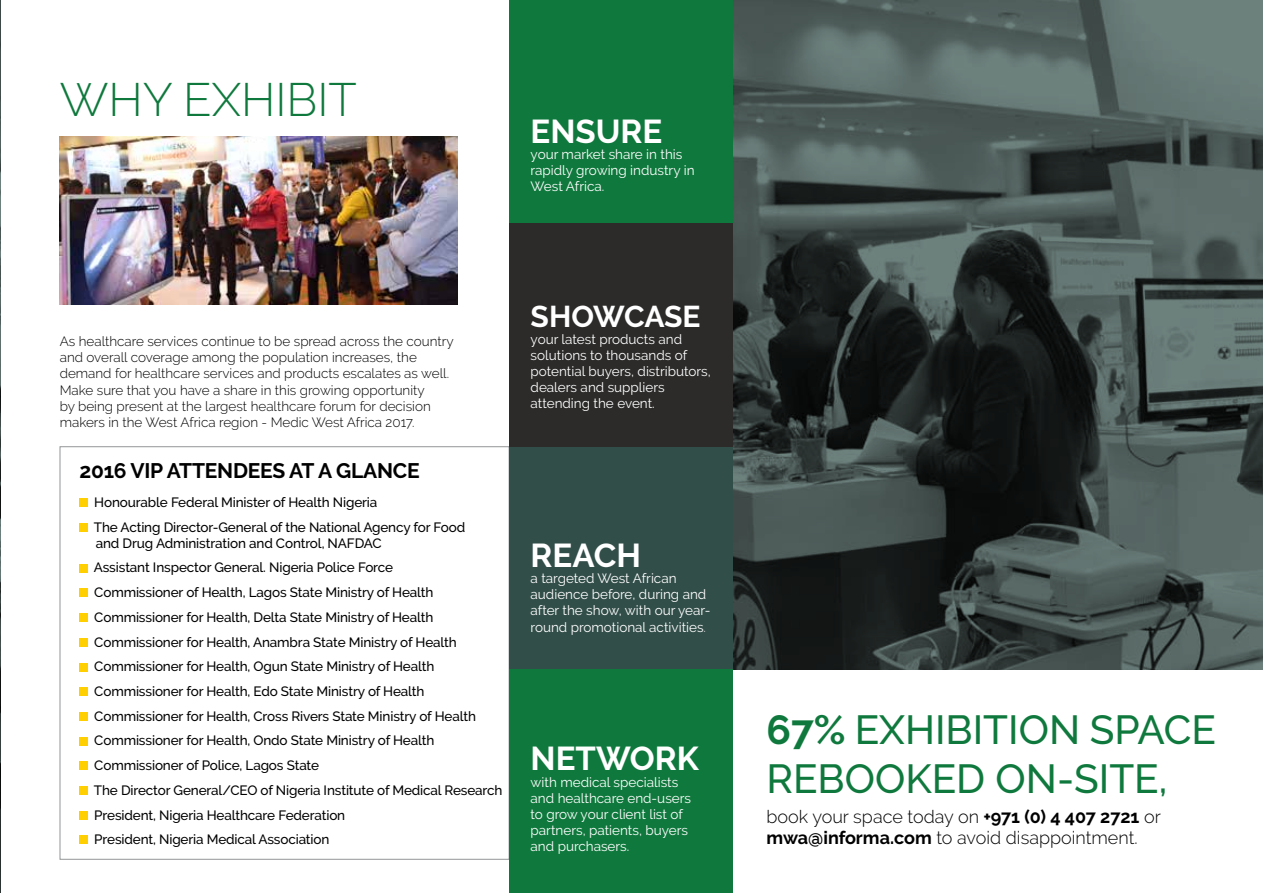
<style>
.page{position:relative;width:1263px;height:893px;background:#fff}
.page>*{position:absolute;margin:0;border:0;box-sizing:border-box;transform-origin:0 0}
.t1{font:300 46.65px "Raleway";color:#0f793d}
.t2{font:500 40.5px/48.6px "Raleway";color:#0f793d}
.t3{font:700 33px "Raleway";color:#fff}
.t4{font:700 30px "Raleway";letter-spacing:-.01em;color:#fff}
.t5{font:700 21px "Raleway";letter-spacing:-.01em;color:#000}
.t6{font:300 18px/21.6px "Raleway";color:#000}
.t7{font:500 13.5px/24.8px "Raleway";letter-spacing:-.01em;color:#000}
.t8{font:13.5px/16.2px "Raleway";color:#fff}
.t9{font:300 13.5px/16.2px "Raleway";color:#000}
.s1{font-weight:300}
.s2{font-weight:700}
</style>
<div class="page">
<svg style="left:732px;top:0;width:531px;height:670px;background:#404c49"></svg>
<div style="left:509px;top:0;width:223px;height:223px;background:#0f793d"></div>
<div style="left:509px;top:446px;width:223px;height:224px;background:#324e49"></div>
<div style="left:509px;top:223px;width:223px;height:223px;background:#2c2b2a"></div>
<div style="left:509px;top:670px;width:223px;height:223px;background:#0f793d"></div>
<div style="left:79px;top:498px;width:9px;height:9px;background:#ffcf01"></div>
<div style="left:79px;top:523px;width:9px;height:9px;background:#ffcf01"></div>
<div style="left:79px;top:564px;width:9px;height:8px;background:#ffcf01"></div>
<div style="left:79px;top:589px;width:9px;height:8px;background:#ffcf01"></div>
<div style="left:79px;top:613px;width:9px;height:9px;background:#ffcf01"></div>
<div style="left:79px;top:638px;width:9px;height:9px;background:#ffcf01"></div>
<div style="left:79px;top:663px;width:9px;height:8px;background:#ffcf01"></div>
<div style="left:79px;top:687px;width:9px;height:9px;background:#ffcf01"></div>
<div style="left:79px;top:712px;width:9px;height:9px;background:#ffcf01"></div>
<div style="left:79px;top:737px;width:9px;height:8px;background:#ffcf01"></div>
<div style="left:79px;top:762px;width:9px;height:8px;background:#ffcf01"></div>
<div style="left:79px;top:786px;width:9px;height:9px;background:#ffcf01"></div>
<div style="left:79px;top:811px;width:9px;height:8px;background:#ffcf01"></div>
<div style="left:79px;top:836px;width:9px;height:8px;background:#ffcf01"></div>
<img style="left:60px;top:136px;width:397px;height:169px">
<hr style="left:0;top:0;width:1px;height:893px;background:#324e49">
<h1 class="t1" style="left:60px;top:72px;width:298px">WHY EXHIBIT</h1>
<h3 class="t3" style="left:531px;top:112px;width:133px">ENSURE</h3>
<p class="t8" style="left:531px;top:146px;width:165px">your market share in this rapidly growing industry in<br>West Africa.</p>
<p class="t9" style="left:60px;top:333px;width:395px">As healthcare services continue to be spread across the country and overall coverage among the population increases, the demand for healthcare services and products escalates as well.<br>Make sure that you have a share in this growing opportunity<br>by being present at the largest healthcare forum for decision makers in the West Africa region - Medic West Africa 2017.</p>
<h3 class="t5" style="left:79px;top:458px;width:342px">2016 VIP ATTENDEES AT A GLANCE</h3>
<p class="t7" style="left:94px;top:490px;width:373px">Honourable Federal Minister of Health Nigeria<br>The Acting Director-General of the National Agency for Food</p>
<p class="t7" style="left:94px;top:531px;width:410px">and Drug Administration and Control, NAFDAC<br>Assistant Inspector General. Nigeria Police Force<br>Commissioner of Health, Lagos State Ministry of Health Commissioner for Health, Delta State Ministry of Health Commissioner for Health, Anambra State Ministry of Health Commissioner for Health, Ogun State Ministry of Health Commissioner for Health, Edo State Ministry of Health Commissioner for Health, Cross Rivers State Ministry of Health Commissioner for Health, Ondo State Ministry of Health Commissioner of Police, Lagos State<br>The Director General/CEO of Nigeria Institute of Medical Research President, Nigeria Healthcare Federation<br>President, Nigeria Medical Association</p>
<h3 class="t4" style="left:531px;top:300px;width:171px">SHOWCASE</h3>
<p class="t8" style="left:531px;top:331px;width:182px">your latest products and solutions to thousands of potential buyers, distributors, dealers and suppliers attending the event.</p>
<h3 class="t3" style="left:531px;top:536px;width:112px">REACH</h3>
<p class="t8" style="left:531px;top:570px;width:181px">a targeted West African audience before, during and after the show, with our year&shy;round promotional activities<span class="s1">.</span></p>
<h3 class="t3" style="left:531px;top:740px;width:170px">NETWORK</h3>
<p class="t8" style="left:531px;top:774px;width:162px">with medical specialists and healthcare end-users to grow your client list of partners, patients, buyers and purchasers.</p>
<h2 class="t2" style="left:766px;top:705px;width:451px"><span class="s2">67%</span> EXHIBITION SPACE<br>REBOOKED ON-SITE,</h2>
<h3 class="t6" style="left:766px;top:805px;width:396px">book your space today on <span class="s2">+971 (0) 4 407 2721</span> or <span class="s2">mwa@informa.com</span> to avoid disappointment.</h3>
</div>
